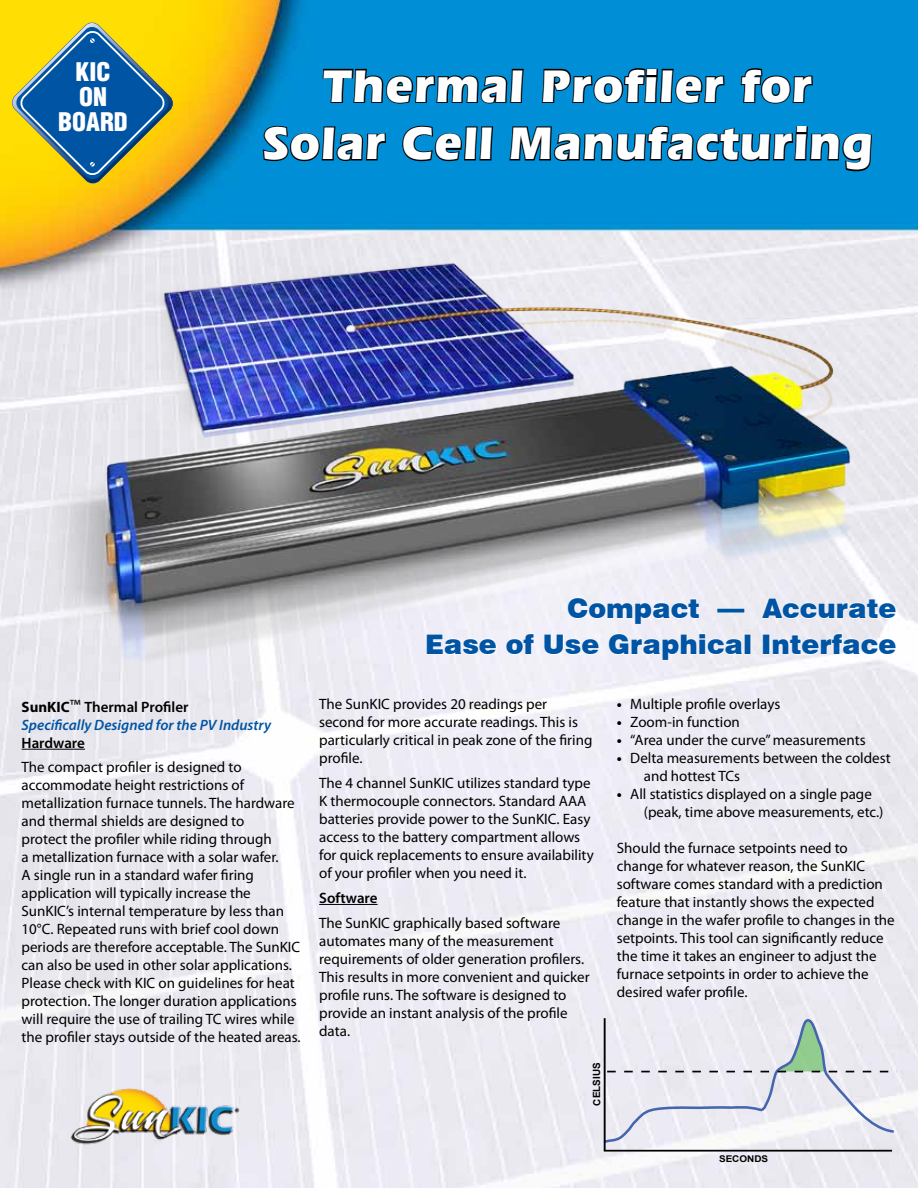
<style>
.page{position:relative;width:918px;height:1188px;background:#fff}
.page>*{position:absolute;margin:0;border:0;box-sizing:border-box;transform-origin:0 0}
.t1{font:700 48px/57.6px "Eras IT Cby BT";letter-spacing:.025em;color:#fff;text-align:center}
.t2{font:900 27px/36px "Swiss 721 BT";color:#0054a4;text-align:right}
.t3{font:25.05px/25px "Switzerland Cond Black Plain";color:#fff;text-align:center}
.t4{font:15px/18px "Myriad Pro";color:#000}
.t5{font:italic 600 15px/18px "Myriad Pro";color:#0054a4}
.t6{font:600 15px "Myriad Pro";color:#000}
.t7{font:700 9.9px "Arial";letter-spacing:-.005em;color:#000}
.t8{font:700 9.3px "Arial";color:#000;scale:1.07 1}
.s1{font-weight:700;font-style:normal;color:#000}
.s2{font-weight:400;font-style:normal;font-size:18px;color:#000}
.s3{font-style:normal;color:#000}
.s4{font-weight:700}
</style>
<div class="page">
<img style="left:0;top:0;width:918px;height:1188px">
<hr style="left:22px;top:749px;width:63px;height:1px;background:#000">
<hr style="left:319px;top:904px;width:59px;height:1px;background:#000">
<svg style="left:884px;top:598px;width:12px;height:21px"></svg>
<svg style="left:884px;top:633px;width:12px;height:22px"></svg>
<img style="left:0;top:230px;width:884px;height:476px">
<svg style="left:601px;top:1016px;width:295px;height:136px"></svg>
<img style="left:48px;top:1075px;width:205px;height:76px">
<svg style="left:262px;top:0;width:611px;height:257px;background:#1a8ec8"></svg>
<svg style="left:11px;top:22px;width:162px;height:162px;background:#81965d"></svg>
<h3 class="t3" style="left:58px;top:59px;width:71px">KIC<br>ON<br>BOARD</h3>
<h1 class="t1" style="left:263px;top:56px;width:612px">Thermal Profiler for<br>Solar Cell Manufacturing</h1>
<h2 class="t2" style="left:425px;top:590px;width:473px">Compact — Accurate<br>Ease of Use Graphical Interface</h2>
<p class="t5" style="left:22px;top:697px;width:251px"><span class="s1">SunKIC</span><span class="s2">™</span> <span class="s3">Thermal Profiler<br></span>Specifically Designed for the PV Industry</p>
<p class="t6" style="left:22px;top:733px;width:65px">Hardware</p>
<p class="t4" style="left:22px;top:758px;width:281px">The compact profiler is designed to accommodate height restrictions of metallization furnace tunnels. The hardware and thermal shields are designed to<br>protect the profiler while riding through<br>a metallization furnace with a solar wafer.<br>A single run in a standard wafer firing application will typically increase the SunKIC’s internal temperature by less than 10°C. Repeated runs with brief cool down periods are therefore acceptable. The SunKIC can also be used in other solar applications.<br>Please check with KIC on guidelines for heat protection. The longer duration applications will require the use of trailing TC wires while the profiler stays outside of the heated areas.</p>
<p class="t4" style="left:319px;top:695px;width:275px">The SunKIC provides 20 readings per second for more accurate readings. This is particularly critical in peak zone of the firing profile.</p>
<p class="t4" style="left:319px;top:774px;width:276px">The 4 channel SunKIC utilizes standard type K thermocouple connectors. Standard AAA batteries provide power to the SunKIC. Easy access to the battery compartment allows for quick replacements to ensure availability of your profiler when you need it.</p>
<p class="t6" style="left:319px;top:888px;width:60px">Software</p>
<p class="t4" style="left:319px;top:913px;width:272px">The SunKIC graphically based software automates many of the measurement requirements of older generation profilers.<br>This results in more convenient and quicker profile runs. The software is designed to provide an instant analysis of the profile data.</p>
<p class="t7" style="left:590px;top:1106px;width:45px;rotate:-90deg">CELSIUS</p>
<p class="t4" style="left:617px;top:695px;width:165px"><span class="s4">•</span> Multiple profile overlays</p>
<p class="t4" style="left:617px;top:713px;width:125px"><span class="s4">•</span> Zoom-in function</p>
<p class="t4" style="left:617px;top:731px;width:250px"><span class="s4">•</span> “Area under the curve” measurements</p>
<p class="t4" style="left:644px;top:749px;width:248px;text-indent:-27px"><span class="s4">•</span> Delta measurements between the coldest and hottest TCs</p>
<p class="t4" style="left:644px;top:785px;width:241px;text-indent:-27px"><span class="s4">•</span> All statistics displayed on a single page (peak, time above measurements, etc.)</p>
<p class="t4" style="left:617px;top:839px;width:280px">Should the furnace setpoints need to change for whatever reason, the SunKIC software comes standard with a prediction feature that instantly shows the expected change in the wafer profile to changes in the setpoints. This tool can significantly reduce the time it takes an engineer to adjust the furnace setpoints in order to achieve the desired wafer profile.</p>
<p class="t8" style="left:719px;top:1153px;width:47px">SECONDS</p>
</div>
